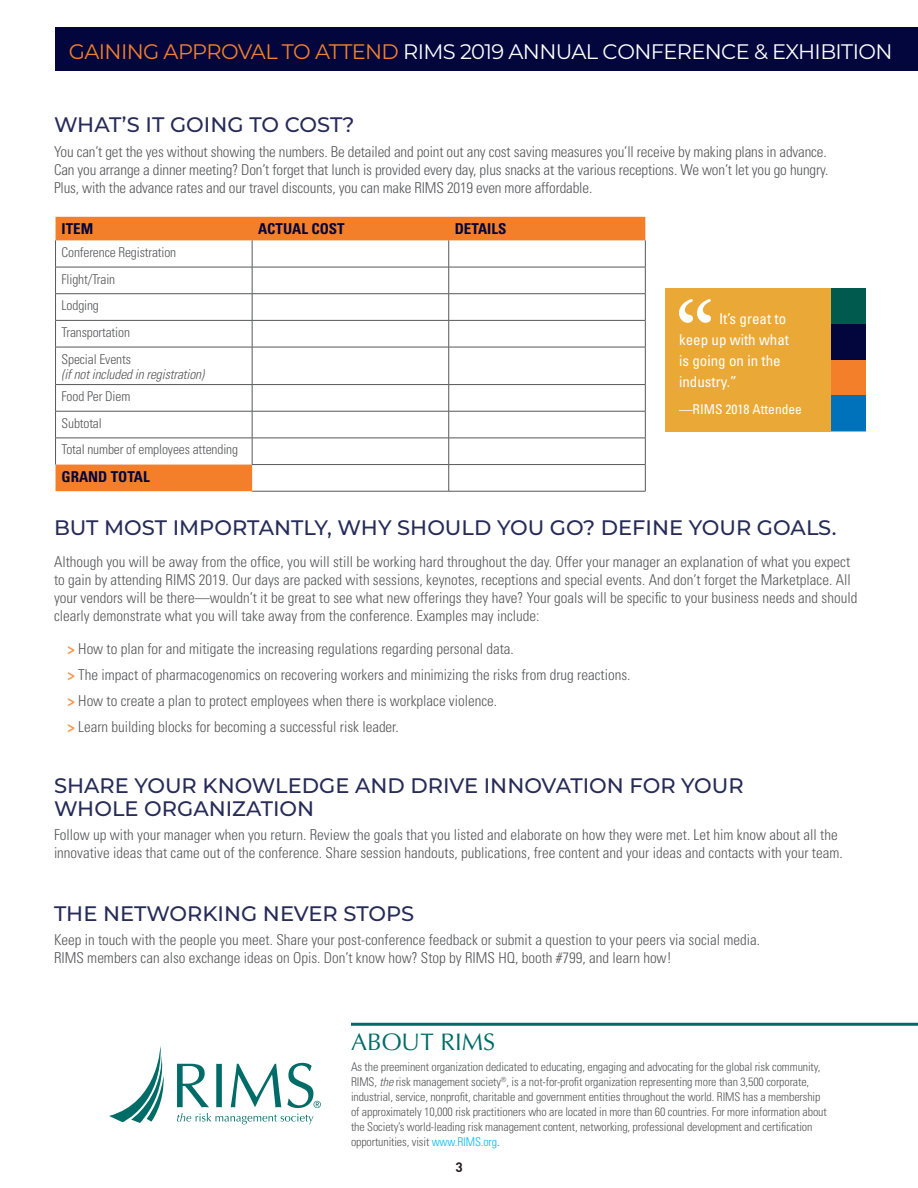
<style>
.page{position:relative;width:918px;height:1188px;background:#fff}
.page>*{position:absolute;margin:0;border:0;box-sizing:border-box;transform-origin:0 0}
.t1{font:600 94.8px "Adobe Garamond";color:#fff}
.t2{font:24px "Optima";color:#006c67}
.t3{font:500 21px/22.5px "Montserrat";color:#262b57}
.t4{font:21px "Montserrat";letter-spacing:-.03em;color:#fff}
.t5{font:300 condensed 15px/18px "Univers";color:#57585a}
.t6{font:condensed 15px/21px "Univers";color:#fff}
.t7{font:700 condensed 15px "Univers";color:#02063d}
.t8{font:300 condensed 13.5px "Univers";letter-spacing:-.01em;color:#57585a}
.t9{font:italic 300 condensed 13.5px/15px "Univers";letter-spacing:-.01em;color:#57585a}
.t10{font:condensed 13.5px "Univers";color:#fff}
.t11{font:700 13.5px "DIN";color:#231f20}
.t12{font:300 condensed 12px/15px "Univers";letter-spacing:-.01em;color:#57585a}
.s1{color:#f47f2a}
.s2{font-style:normal}
.s3{font-weight:700;color:#f7964f}
.s4{font-style:italic}
.s5{color:#00baf1}
</style>
<div class="page">
<hr style="left:351px;top:1023px;width:567px;height:3px;background:#006c67">
<svg style="left:56px;top:217px;width:589px;height:274px"></svg>
<hr style="left:55px;top:267px;width:197px;height:1px;background:#57585a">
<hr style="left:252px;top:267px;width:197px;height:1px;background:#57585a">
<hr style="left:449px;top:267px;width:197px;height:1px;background:#57585a">
<hr style="left:55px;top:293px;width:197px;height:1px;background:#57585a">
<hr style="left:252px;top:293px;width:197px;height:1px;background:#57585a">
<hr style="left:449px;top:293px;width:197px;height:1px;background:#57585a">
<hr style="left:55px;top:320px;width:197px;height:1px;background:#57585a">
<svg style="left:55px;top:240px;width:1px;height:107px"></svg>
<hr style="left:252px;top:320px;width:197px;height:1px;background:#57585a">
<svg style="left:252px;top:240px;width:1px;height:107px"></svg>
<hr style="left:449px;top:320px;width:197px;height:1px;background:#57585a">
<svg style="left:448px;top:240px;width:1px;height:107px"></svg>
<svg style="left:645px;top:240px;width:1px;height:107px"></svg>
<hr style="left:55px;top:347px;width:197px;height:1px;background:#57585a">
<hr style="left:55px;top:347px;width:1px;height:37px;background:#57585a">
<hr style="left:252px;top:347px;width:197px;height:1px;background:#57585a">
<hr style="left:252px;top:347px;width:1px;height:37px;background:#57585a">
<hr style="left:449px;top:347px;width:197px;height:1px;background:#57585a">
<hr style="left:448px;top:347px;width:1px;height:37px;background:#57585a">
<hr style="left:645px;top:347px;width:1px;height:37px;background:#57585a">
<hr style="left:55px;top:384px;width:197px;height:1px;background:#57585a">
<hr style="left:252px;top:384px;width:197px;height:1px;background:#57585a">
<hr style="left:449px;top:384px;width:197px;height:1px;background:#57585a">
<hr style="left:55px;top:411px;width:197px;height:1px;background:#57585a">
<hr style="left:252px;top:411px;width:197px;height:1px;background:#57585a">
<hr style="left:449px;top:411px;width:197px;height:1px;background:#57585a">
<hr style="left:55px;top:438px;width:197px;height:1px;background:#57585a">
<svg style="left:55px;top:385px;width:1px;height:80px"></svg>
<hr style="left:252px;top:438px;width:197px;height:1px;background:#57585a">
<svg style="left:252px;top:385px;width:1px;height:79px"></svg>
<hr style="left:449px;top:438px;width:197px;height:1px;background:#57585a">
<hr style="left:252px;top:464px;width:197px;height:1px;background:#57585a">
<hr style="left:449px;top:464px;width:197px;height:1px;background:#57585a">
<svg style="left:448px;top:385px;width:1px;height:106px"></svg>
<svg style="left:645px;top:385px;width:1px;height:106px"></svg>
<hr style="left:252px;top:491px;width:197px;height:1px;background:#57585a">
<hr style="left:449px;top:491px;width:197px;height:1px;background:#57585a">
<div style="left:665px;top:288px;width:201px;height:143px;background:#eaa837"></div>
<div style="left:55px;top:27px;width:863px;height:43px;background:#02063d"></div>
<div style="left:831px;top:360px;width:35px;height:35px;background:#f47f2a"></div>
<div style="left:831px;top:288px;width:35px;height:36px;background:#005b4f"></div>
<div style="left:831px;top:324px;width:35px;height:36px;background:#02063d"></div>
<div style="left:831px;top:395px;width:35px;height:36px;background:#0072bc"></div>
<svg style="left:109px;top:1045px;width:55px;height:78px"></svg>
<svg style="left:177px;top:1063px;width:144px;height:61px"></svg>
<p class="t4" style="left:69px;top:37px;width:825px"><span class="s1">GAINING APPROVAL TO ATTEND</span> RIMS 2019 ANNUAL CONFERENCE &amp; EXHIBITION</p>
<p class="t3" style="left:54px;top:113px;width:302px">WHAT’S IT GOING TO COST?</p>
<p class="t5" style="left:54px;top:143px;width:776px;text-align:justify">You can’t get the yes without showing the numbers. Be detailed and point out any cost saving measures you’ll receive by making plans in advance.<br>Can you arrange a dinner meeting? Don’t forget that lunch is provided every day, plus snacks at the various receptions. We won’t let you go hungry.<br>Plus, with the advance rates and our travel discounts, you can make RIMS 2019 even more affordable.</p>
<p class="t7" style="left:62px;top:220px;width:33px">ITEM</p>
<p class="t7" style="left:258px;top:220px;width:88px">ACTUAL COST</p>
<p class="t7" style="left:455px;top:220px;width:53px">DETAILS</p>
<p class="t8" style="left:62px;top:244px;width:116px">Conference Registration</p>
<p class="t8" style="left:62px;top:271px;width:55px">Flight/Train</p>
<p class="t8" style="left:62px;top:297px;width:39px">Lodging</p>
<p class="t8" style="left:62px;top:324px;width:70px">Transportation</p>
<p class="t9" style="left:62px;top:351px;width:144px"><span class="s2">Special Events<br></span>(if not included in registration)</p>
<p class="t8" style="left:62px;top:388px;width:70px">Food Per Diem</p>
<p class="t8" style="left:62px;top:415px;width:42px">Subtotal</p>
<p class="t8" style="left:62px;top:442px;width:178px">Total number of employees attending</p>
<p class="t7" style="left:62px;top:468px;width:90px">GRAND TOTAL</p>
<p class="t1" style="left:674px;top:284px;width:43px">“</p>
<p class="t6" style="left:679px;top:307px;width:111px;text-indent:40px">It’s great to keep up with what is going on in the industry.”</p>
<p class="t10" style="left:679px;top:401px;width:124px">—RIMS 2018 Attendee</p>
<p class="t3" style="left:54px;top:516px;width:784px">BUT MOST IMPORTANTLY, WHY SHOULD YOU GO? DEFINE YOUR GOALS.</p>
<p class="t5" style="left:54px;top:552px;width:805px">Although you will be away from the office, you will still be working hard throughout the day. Offer your manager an explanation of what you expect to gain by attending RIMS 2019. Our days are packed with sessions, keynotes, receptions and special events. And don’t forget the Marketplace. All your vendors will be there—wouldn’t it be great to see what new offerings they have? Your goals will be specific to your business needs and should clearly demonstrate what you will take away from the conference. Examples may include:</p>
<p class="t5" style="left:68px;top:639px;width:448px"><span class="s3">&gt;</span> How to plan for and mitigate the increasing regulations regarding personal data.</p>
<p class="t5" style="left:68px;top:665px;width:565px"><span class="s3">&gt;</span> The impact of pharmacogenomics on recovering workers and minimizing the risks from drug reactions.</p>
<p class="t5" style="left:68px;top:692px;width:431px"><span class="s3">&gt;</span> How to create a plan to protect employees when there is workplace violence.</p>
<p class="t5" style="left:68px;top:718px;width:333px"><span class="s3">&gt;</span> Learn building blocks for becoming a successful risk leader.</p>
<p class="t3" style="left:54px;top:774px;width:691px">SHARE YOUR KNOWLEDGE AND DRIVE INNOVATION FOR YOUR<br>WHOLE ORGANIZATION</p>
<p class="t5" style="left:54px;top:826px;width:790px">Follow up with your manager when you return. Review the goals that you listed and elaborate on how they were met. Let him know about all the innovative ideas that came out of the conference. Share session handouts, publications, free content and your ideas and contacts with your team.</p>
<p class="t3" style="left:54px;top:901px;width:362px">THE NETWORKING NEVER STOPS</p>
<p class="t5" style="left:54px;top:931px;width:708px">Keep in touch with the people you meet. Share your post-conference feedback or submit a question to your peers via social media.<br>RIMS members can also exchange ideas on Opis. Don’t know how? Stop by RIMS HQ, booth #799, and learn how!</p>
<p class="t2" style="left:351px;top:1027px;width:146px">ABOUT RIMS</p>
<p class="t12" style="left:351px;top:1059px;width:477px">As the preeminent organization dedicated to educating, engaging and advocating for the global risk community, RIMS, <span class="s4">the</span> risk management society<sup>®</sup>, is a not-for-profit organization representing more than 3,500 corporate, industrial, service, nonprofit, charitable and government entities throughout the world. RIMS has a membership of approximately 10,000 risk practitioners who are located in more than 60 countries. For more information about the Society’s world-leading risk management content, networking, professional development and certification opportunities, visit <span class="s5">www.RIMS.org</span>.</p>
<p class="t11" style="left:455px;top:1159px;width:9px">3</p>
</div>
